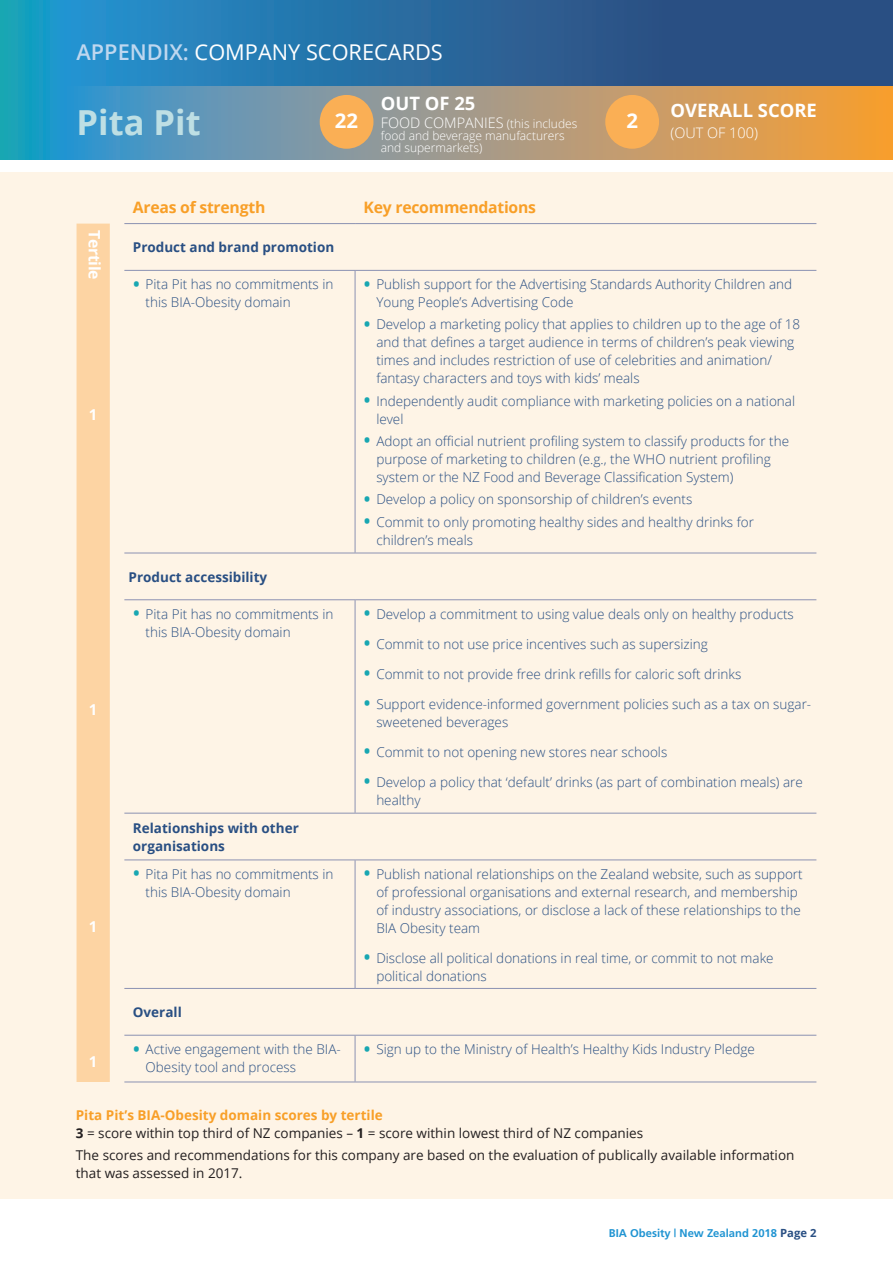
<style>
.page{position:relative;width:893px;height:1263px;background:#fff}
.page>*{position:absolute;margin:0;border:0;box-sizing:border-box;transform-origin:0 0}
.t1{font:700 34.5px "Open Sans";color:#bedfe4}
.main_header{font:21.75px "Open Sans";color:#fff}
.t2{font:700 20.4px "Open Sans";color:#fff}
.t3{font:700 18.45px "Open Sans";color:#fff}
.t4{font:700 15.75px "Open Sans";letter-spacing:-.015em;color:#f89f28}
.t5{font:700 15.75px "Open Sans";letter-spacing:-.015em;color:#fff}
.TABLE_TEXT{font:700 15px "Open Sans";color:#fff}
.t6{font:300 14.55px "Open Sans";color:#fff}
.t7{font:300 13.5px/18px "Open Sans";color:#294f83}
.footnote{font:13.5px/18px "Open Sans";color:#231f20}
.Heading_3{font:700 13.5px/18px "Open Sans";color:#294f83}
.Heading_3-2{font:13.5px "Open Sans";color:#231f20}
.Heading_3-3{font:700 13.5px "Open Sans";color:#f89f28}
.t8{font:300 12px/12px "Open Sans";color:#fff}
.t9{font:700 11.25px "Frutiger";color:#2094d2}
.s1{font-weight:600;color:#bfd7ef}
.s2{font-size:12px}
.s3{font-weight:600;font-size:19.5px;color:#18a7b2}
.s4{font-weight:700}
.s5{font-family:"Open Sans";color:#294f83}
</style>
<div class="page">
<div style="left:0;top:172px;width:893px;height:1027px;background:#fef4e6"></div>
<div style="left:77px;top:224px;width:33px;height:858px;background:#fdd4a3"></div>
<hr style="left:124px;top:223px;width:231px;height:1px;background:#8b91b2">
<hr style="left:355px;top:223px;width:461px;height:1px;background:#8b91b2">
<hr style="left:124px;top:270px;width:231px;height:1px;background:#8b91b2">
<hr style="left:355px;top:270px;width:461px;height:1px;background:#8b91b2">
<hr style="left:355px;top:271px;width:1px;height:282px;background:#8b91b2">
<hr style="left:124px;top:553px;width:231px;height:1px;background:#8b91b2">
<hr style="left:355px;top:553px;width:461px;height:1px;background:#8b91b2">
<hr style="left:124px;top:599px;width:231px;height:1px;background:#8b91b2">
<hr style="left:355px;top:599px;width:461px;height:1px;background:#8b91b2">
<hr style="left:355px;top:600px;width:1px;height:213px;background:#8b91b2">
<hr style="left:124px;top:813px;width:231px;height:1px;background:#8b91b2">
<hr style="left:355px;top:813px;width:461px;height:1px;background:#8b91b2">
<hr style="left:124px;top:859px;width:231px;height:1px;background:#8b91b2">
<hr style="left:355px;top:859px;width:461px;height:1px;background:#8b91b2">
<hr style="left:355px;top:860px;width:1px;height:128px;background:#8b91b2">
<hr style="left:124px;top:988px;width:231px;height:1px;background:#8b91b2">
<hr style="left:355px;top:988px;width:461px;height:1px;background:#8b91b2">
<hr style="left:124px;top:1035px;width:231px;height:1px;background:#8b91b2">
<hr style="left:355px;top:1035px;width:461px;height:1px;background:#8b91b2">
<hr style="left:355px;top:1035px;width:1px;height:46px;background:#8b91b2">
<hr style="left:124px;top:1081px;width:231px;height:1px;background:#8b91b2">
<hr style="left:355px;top:1081px;width:461px;height:1px;background:#8b91b2">
<svg style="left:1px;top:85px;width:892px;height:74px;background:#93998a"></svg>
<svg style="left:1px;top:0;width:892px;height:85px;background:#276b9f"></svg>
<div style="left:605px;top:95px;width:54px;height:54px;background:#faaf55;border-radius:50%"></div>
<div style="left:320px;top:95px;width:53px;height:54px;background:#faaf55;border-radius:50%"></div>
<hr style="left:0;top:66px;width:1px;height:93px;background:#18a7b2">
<hr style="left:0;top:0;width:1px;height:85px;background:#18a7b2">
<p class="main_header" style="left:77px;top:37px;width:368px"><span class="s1">APPENDIX:</span> COMPANY SCORECARDS</p>
<p class="t3" style="left:381px;top:90px;width:96px">OUT OF 25</p>
<p class="t6" style="left:381px;top:113px;width:198px">FOOD COMPANIES <span class="s2">(this includes</span></p>
<p class="t8" style="left:381px;top:129px;width:185px">food and beverage manufacturers and supermarkets)</p>
<p class="t1" style="left:77px;top:98px;width:126px">Pita Pit</p>
<p class="t2" style="left:335px;top:106px;width:25px">22</p>
<p class="t2" style="left:626px;top:106px;width:13px">2</p>
<p class="t3" style="left:670px;top:98px;width:148px">OVERALL SCORE</p>
<p class="t6" style="left:670px;top:123px;width:89px">(OUT OF 100)</p>
<p class="t5" style="left:106px;top:230px;width:51px;rotate:90deg">Tertile</p>
<p class="TABLE_TEXT" style="left:89px;top:404px;width:10px">1</p>
<p class="TABLE_TEXT" style="left:89px;top:699px;width:10px">1</p>
<p class="TABLE_TEXT" style="left:89px;top:916px;width:10px">1</p>
<p class="TABLE_TEXT" style="left:89px;top:1051px;width:10px">1</p>
<p class="t4" style="left:133px;top:196px;width:134px">Areas of strength</p>
<p class="t4" style="left:364px;top:196px;width:174px">Key recommendations</p>
<p class="Heading_3" style="left:133px;top:238px;width:203px">Product and brand promotion</p>
<p class="t7" style="left:146px;top:275px;width:189px;text-indent:-13px"><span class="s3">•</span> Pita Pit has no commitments in this BIA-Obesity domain</p>
<p class="t7" style="left:376px;top:275px;width:417px;text-indent:-13px"><span class="s3">•</span> Publish support for the Advertising Standards Authority Children and<br>Young People’s Advertising Code</p>
<p class="t7" style="left:376px;top:315px;width:425px;text-indent:-13px"><span class="s3">•</span> Develop a marketing policy that applies to children up to the age of 18 and that defines a target audience in terms of children’s peak viewing times and includes restriction of use of celebrities and animation/ fantasy characters and toys with kids’ meals</p>
<p class="t7" style="left:376px;top:391px;width:420px;text-indent:-13px"><span class="s3">•</span> Independently audit compliance with marketing policies on a national level</p>
<p class="t7" style="left:376px;top:432px;width:414px;text-indent:-13px"><span class="s3">•</span> Adopt an official nutrient profiling system to classify products for the purpose of marketing to children (e.g., the WHO nutrient profiling system or the NZ Food and Beverage Classification System)</p>
<p class="t7" style="left:364px;top:490px;width:330px"><span class="s3">•</span> Develop a policy on sponsorship of children’s events</p>
<p class="t7" style="left:376px;top:512px;width:379px;text-indent:-13px"><span class="s3">•</span> Commit to only promoting healthy sides and healthy drinks for children’s meals</p>
<p class="Heading_3" style="left:129px;top:567px;width:140px">Product accessibility</p>
<p class="t7" style="left:146px;top:604px;width:189px;text-indent:-13px"><span class="s3">•</span> Pita Pit has no commitments in this BIA-Obesity domain</p>
<p class="t7" style="left:364px;top:604px;width:432px"><span class="s3">•</span> Develop a commitment to using value deals only on healthy products</p>
<p class="t7" style="left:364px;top:634px;width:346px"><span class="s3">•</span> Commit to not use price incentives such as supersizing</p>
<p class="t7" style="left:364px;top:664px;width:379px"><span class="s3">•</span> Commit to not provide free drink refills for caloric soft drinks</p>
<p class="t7" style="left:376px;top:694px;width:436px;text-indent:-13px"><span class="s3">•</span> Support evidence-informed government policies such as a tax on sugar&shy;sweetened beverages</p>
<p class="t7" style="left:364px;top:742px;width:305px"><span class="s3">•</span> Commit to not opening new stores near schools</p>
<p class="t7" style="left:376px;top:772px;width:428px;text-indent:-13px"><span class="s3">•</span> Develop a policy that ‘default’ drinks (as part of combination meals) are healthy</p>
<p class="Heading_3" style="left:133px;top:818px;width:167px">Relationships with other organisations</p>
<p class="t7" style="left:146px;top:864px;width:189px;text-indent:-13px"><span class="s3">•</span> Pita Pit has no commitments in this BIA-Obesity domain</p>
<p class="t7" style="left:376px;top:864px;width:428px;text-indent:-13px"><span class="s3">•</span> Publish national relationships on the Zealand website, such as support of professional organisations and external research, and membership of industry associations, or disclose a lack of these relationships to the BIA Obesity team</p>
<p class="t7" style="left:376px;top:948px;width:399px;text-indent:-13px"><span class="s3">•</span> Disclose all political donations in real time, or commit to not make political donations</p>
<p class="Heading_3" style="left:133px;top:1003px;width:50px">Overall</p>
<p class="t7" style="left:146px;top:1040px;width:197px;text-indent:-13px"><span class="s3">•</span> Active engagement with the BIA-<br>Obesity tool and process</p>
<p class="t7" style="left:364px;top:1040px;width:393px"><span class="s3">•</span> Sign up to the Ministry of Health’s Healthy Kids Industry Pledge</p>
<p class="Heading_3-3" style="left:76px;top:1106px;width:308px">Pita Pit’s BIA-Obesity domain scores by tertile</p>
<p class="Heading_3-2" style="left:76px;top:1124px;width:569px"><span class="s4">3</span> = score within top third of NZ companies – <span class="s4">1</span> = score within lowest third of NZ companies</p>
<p class="footnote" style="left:76px;top:1146px;width:720px">The scores and recommendations for this company are based on the evaluation of publically available information that was assessed in 2017.</p>
<p class="t9" style="left:609px;top:1227px;width:209px">BIA Obesity | New Zealand 2018 <span class="s5">Page 2</span></p>
</div>
